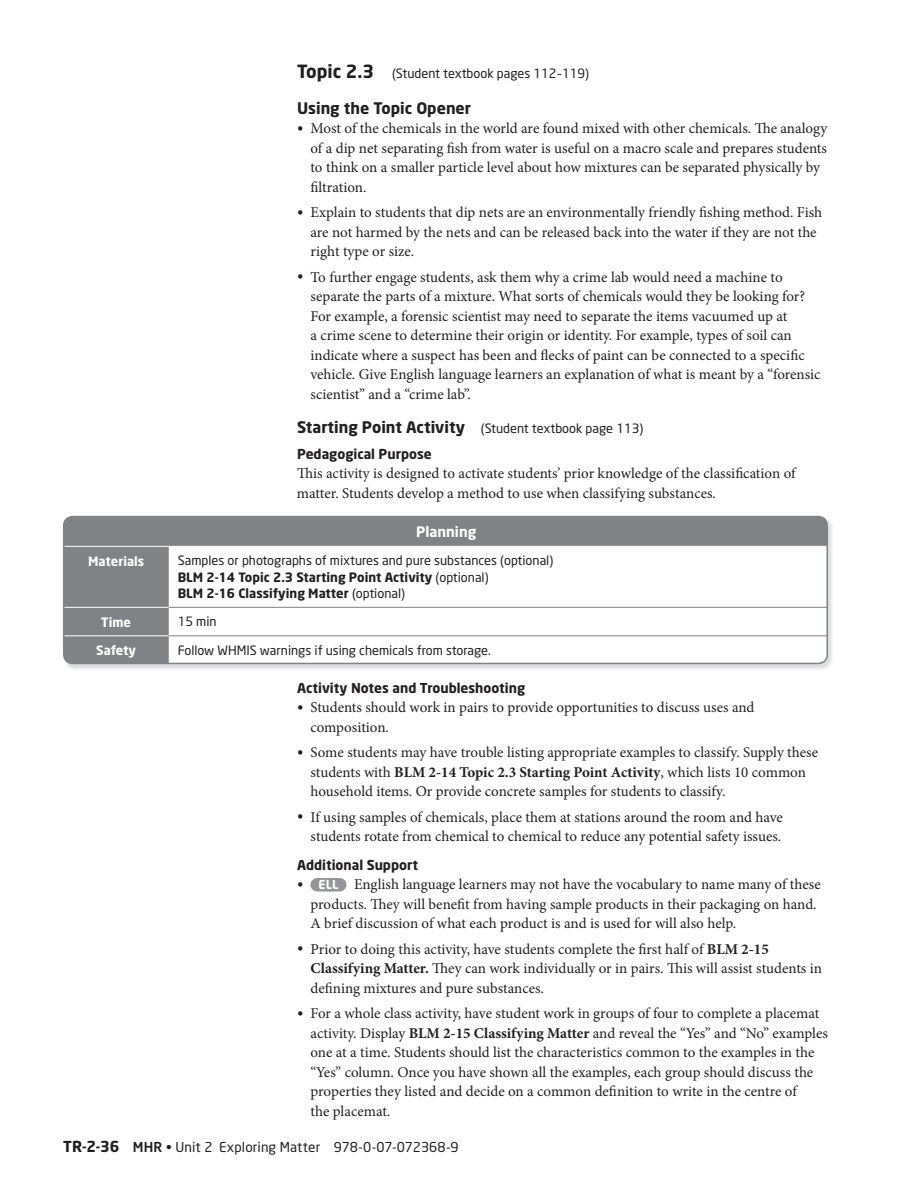
<style>
.page{position:relative;width:918px;height:1188px;background:#fff}
.page>*{position:absolute;margin:0;border:0;box-sizing:border-box;transform-origin:0 0}
.t1{font:700 15.75px "Neo Sans";color:#231f20}
.t2{font:15px/19.5px "Minion Pro";color:#231f20}
.t3{font:700 14.25px "Neo Sans";color:#fff}
.t4{font:700 13.5px "Neo Sans";color:#231f20}
.t5{font:13.5px "Neo Sans";letter-spacing:.005em;color:#231f20}
.t6{font:12.75px/16.5px "Neo Sans";color:#231f20}
.t7{font:700 12.75px "Neo Sans";color:#fff}
.s1{font-weight:700;font-size:18px}
.s2{font-size:16.5px}
.s3{font-weight:700;font-size:15.75px}
.s4{font-weight:700}
.s5{font-family:"Neo Sans";font-weight:700;font-size:12.15px;color:#fff}
.s6{font-weight:700;font-size:15px}
.s7{font-weight:500}
</style>
<div class="page">
<img style="left:63px;top:516px;width:769px;height:153px">
<svg style="left:64px;top:517px;width:763px;height:146px"></svg>
<hr style="left:64px;top:546px;width:105px;height:1px;background:#fff">
<hr style="left:64px;top:607px;width:105px;height:1px;background:#fff">
<hr style="left:64px;top:635px;width:105px;height:1px;background:#fff">
<hr style="left:169px;top:546px;width:658px;height:1px;background:#fff">
<hr style="left:169px;top:607px;width:658px;height:1px;background:#808285">
<hr style="left:169px;top:635px;width:658px;height:1px;background:#808285">
<div style="left:63px;top:516px;width:765px;height:148px;border:2px solid #808285;border-radius:9px"></div>
<div style="left:310px;top:878px;width:36px;height:14px;background:#939598;border-radius:7px"></div>
<p class="t6" style="left:297px;top:66px;width:294px"><span class="s1">Topic 2.3</span> (Student textbook pages 112–119)</p>
<p class="t1" style="left:297px;top:102px;width:176px">Using the Topic Opener</p>
<p class="t2" style="left:310px;top:120px;width:518px;text-indent:-14px"><span class="s2">•</span> Most of the chemicals in the world are found mixed with other chemicals. The analogy of a dip net separating fish from water is useful on a macro scale and prepares students to think on a smaller particle level about how mixtures can be separated physically by filtration.</p>
<p class="t2" style="left:310px;top:204px;width:513px;text-indent:-14px"><span class="s2">•</span> Explain to students that dip nets are an environmentally friendly fishing method. Fish are not harmed by the nets and can be released back into the water if they are not the right type or size.</p>
<p class="t2" style="left:310px;top:268px;width:512px;text-indent:-14px"><span class="s2">•</span> To further engage students, ask them why a crime lab would need a machine to separate the parts of a mixture. What sorts of chemicals would they be looking for?<br>For example, a forensic scientist may need to separate the items vacuumed up at<br>a crime scene to determine their origin or identity. For example, types of soil can indicate where a suspect has been and flecks of paint can be connected to a specific vehicle. Give English language learners an explanation of what is meant by a “forensic scientist” and a “crime lab”.</p>
<p class="t6" style="left:297px;top:422px;width:348px"><span class="s3">Starting Point Activity</span> (Student textbook page 113)</p>
<p class="t4" style="left:297px;top:448px;width:136px">Pedagogical Purpose</p>
<p class="t2" style="left:297px;top:465px;width:500px">This activity is designed to activate students’ prior knowledge of the classification of matter. Students develop a method to use when classifying substances.</p>
<p class="t3" style="left:416px;top:526px;width:62px">Planning</p>
<p class="t7" style="left:88px;top:556px;width:58px">Materials</p>
<p class="t6" style="left:178px;top:554px;width:377px">Samples or photographs of mixtures and pure substances (optional)<br><span class="s4">BLM 2-14 Topic 2.3 Starting Point Activity</span> (optional)<br><span class="s4">BLM 2-16 Classifying Matter</span> (optional)</p>
<p class="t7" style="left:101px;top:617px;width:31px">Time</p>
<p class="t6" style="left:178px;top:615px;width:41px">15 min</p>
<p class="t7" style="left:96px;top:645px;width:41px">Safety</p>
<p class="t6" style="left:178px;top:643px;width:315px">Follow WHMIS warnings if using chemicals from storage.</p>
<p class="t4" style="left:297px;top:682px;width:230px">Activity Notes and Troubleshooting</p>
<p class="t2" style="left:310px;top:699px;width:446px;text-indent:-14px"><span class="s2">•</span> Students should work in pairs to provide opportunities to discuss uses and composition.</p>
<p class="t2" style="left:310px;top:744px;width:509px;text-indent:-14px"><span class="s2">•</span> Some students may have trouble listing appropriate examples to classify. Supply these students with <span class="s4">BLM 2-14 Topic 2.3 Starting Point Activity</span>, which lists 10 common household items. Or provide concrete samples for students to classify.</p>
<p class="t2" style="left:297px;top:808px;width:488px;text-align:right"><span class="s2">•</span> If using samples of chemicals, place them at stations around the room and have students rotate from chemical to chemical to reduce any potential safety issues.</p>
<p class="t4" style="left:297px;top:859px;width:123px">Additional Support</p>
<p class="t2" style="left:310px;top:876px;width:512px;text-indent:-14px"><span class="s2">•</span> <span class="s5">ELL</span> English language learners may not have the vocabulary to name many of these products. They will benefit from having sample products in their packaging on hand.<br>A brief discussion of what each product is and is used for will also help.</p>
<p class="t2" style="left:310px;top:940px;width:513px;text-indent:-14px"><span class="s2">•</span> Prior to doing this activity, have students complete the first half of <span class="s4">BLM 2-15<br>Classifying Matter.</span> They can work individually or in pairs. This will assist students in defining mixtures and pure substances.</p>
<p class="t2" style="left:310px;top:1005px;width:519px;text-indent:-14px"><span class="s2">•</span> For a whole class activity, have student work in groups of four to complete a placemat activity. Display <span class="s4">BLM 2-15 Classifying Matter</span> and reveal the “Yes” and “No” examples one at a time. Students should list the characteristics common to the examples in the “Yes” column. Once you have shown all the examples, each group should discuss the properties they listed and decide on a common definition to write in the centre of<br>the placemat.</p>
<p class="t5" style="left:63px;top:1142px;width:397px"><span class="s6">TR-2-36</span> <span class="s7">MHR</span> • Unit 2 Exploring Matter 978-0-07-072368-9</p>
</div>
